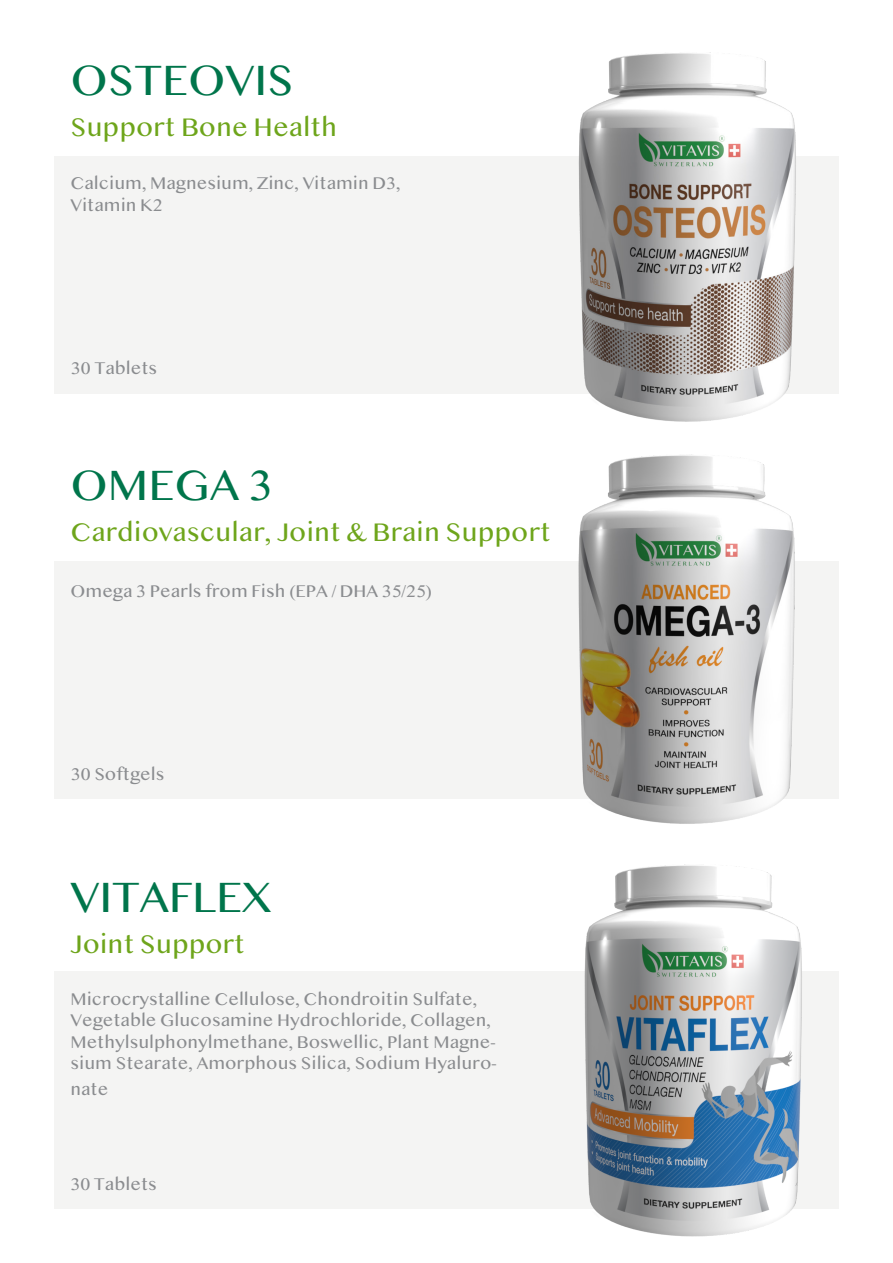
<style>
.page{position:relative;width:893px;height:1263px;background:#fff}
.page>*{position:absolute;margin:0;border:0;box-sizing:border-box;transform-origin:0 0}
.t1{font:45px "Myanmar MN";color:#00754b}
.t2{font:27px "Myanmar MN";color:#6ea51b}
.t3{font:18px/21.6px "Myanmar MN";color:#8a8c8f}
</style>
<div class="page">
<div style="left:55px;top:156px;width:784px;height:237px;background:#f4f4f3"></div>
<div style="left:55px;top:561px;width:784px;height:237px;background:#f4f4f3"></div>
<div style="left:55px;top:971px;width:784px;height:238px;background:#f4f4f3"></div>
<img style="left:509px;top:52px;width:330px;height:370px">
<img style="left:509px;top:454px;width:330px;height:370px">
<img style="left:584px;top:864px;width:218px;height:373px">
<p class="t1" style="left:70px;top:54px;width:225px">OSTEOVIS</p>
<p class="t2" style="left:70px;top:111px;width:268px">Support Bone Health</p>
<p class="t3" style="left:70px;top:172px;width:332px">Calcium, Magnesium, Zinc, Vitamin D3,<br>Vitamin K2</p>
<p class="t3" style="left:71px;top:357px;width:88px">30 Tablets</p>
<p class="t1" style="left:70px;top:458px;width:204px">OMEGA 3</p>
<p class="t2" style="left:70px;top:516px;width:482px">Cardiovascular, Joint &amp; Brain Support</p>
<p class="t3" style="left:70px;top:580px;width:363px">Omega 3 Pearls from Fish (EPA / DHA 35/25)</p>
<p class="t3" style="left:71px;top:763px;width:95px">30 Softgels</p>
<p class="t1" style="left:70px;top:870px;width:202px">VITAFLEX</p>
<p class="t2" style="left:70px;top:927px;width:176px">Joint Support</p>
<p class="t3" style="left:70px;top:988px;width:428px">Microcrystalline Cellulose, Chondroitin Sulfate, Vegetable Glucosamine Hydrochloride, Collagen, Methylsulphonylmethane, Boswellic, Plant Magne&shy;sium Stearate, Amorphous Silica, Sodium Hyaluro-</p>
<p class="t3" style="left:70px;top:1078px;width:39px">nate</p>
<p class="t3" style="left:70px;top:1173px;width:88px">30 Tablets</p>
</div>
